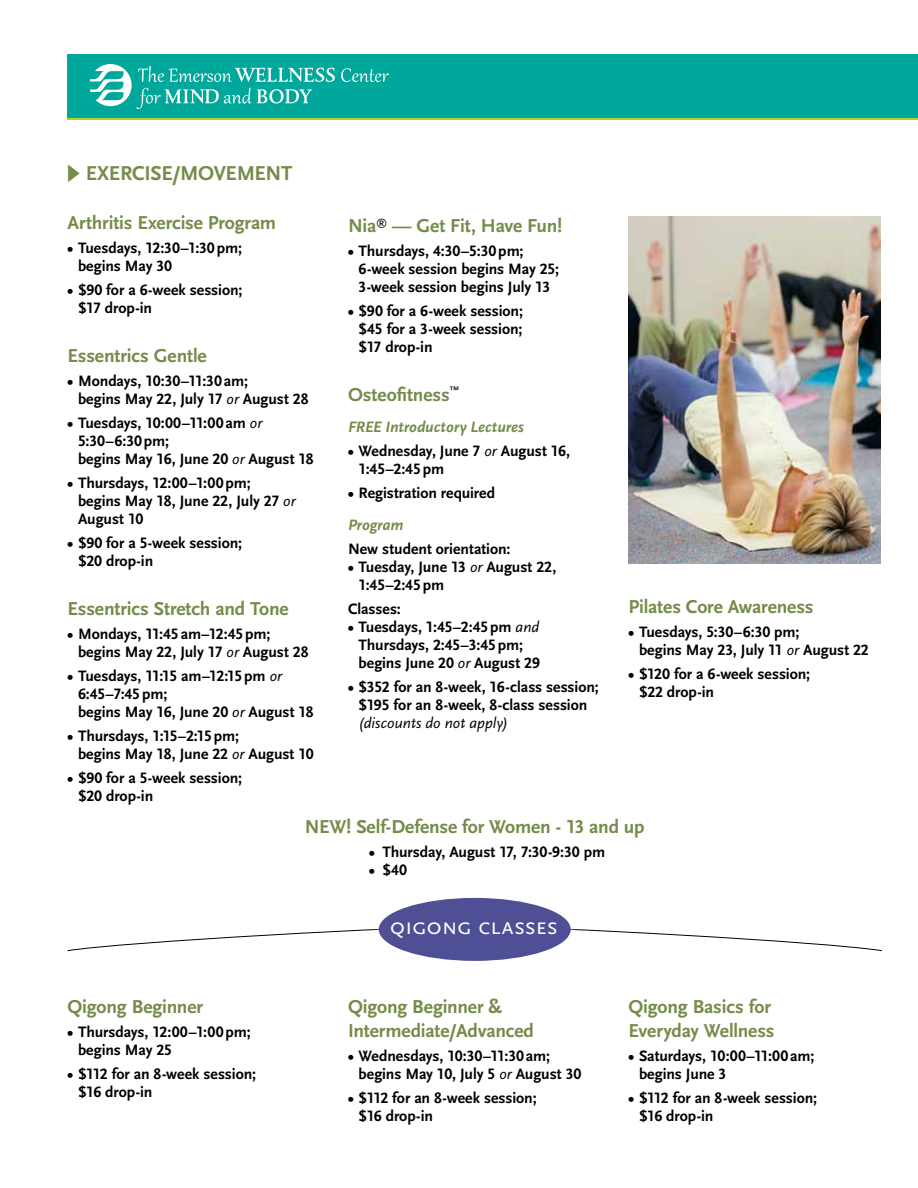
<style>
.page{position:relative;width:918px;height:1188px;background:#fff}
.page>*{position:absolute;margin:0;border:0;box-sizing:border-box;transform-origin:0 0}
.t1{font:24px "Scala Sans LF Caps";letter-spacing:-.015em;color:#fff}
.t2{font:700 21px "Scala Sans LF";letter-spacing:-.015em;color:#758b4a}
.t3{font:700 19.5px/23.2px "Scala Sans LF";letter-spacing:-.01em;color:#758b4a}
.t4{font:700 15.75px/18px "Scala Sans LF";letter-spacing:-.005em;color:#000}
.t5{font:italic 700 15.75px "Scala Sans LF";letter-spacing:-.005em;color:#758b4a}
.t6{font:italic 15.75px "Scala Sans LF";letter-spacing:.005em;color:#000}
.s1{font-family:"Mathematical Pi Six";font-weight:400;font-size:24px}
.s2{font-weight:400;font-style:italic}
</style>
<div class="page">
<img style="left:628px;top:216px;width:253px;height:347px">
<svg style="left:67px;top:929px;width:302px;height:22px"></svg>
<svg style="left:580px;top:929px;width:302px;height:22px"></svg>
<div style="left:379px;top:898px;width:192px;height:63px;background:#4e4f94;border-radius:50%"></div>
<div style="left:68px;top:54px;width:850px;height:66px;background:#b9ce27"></div>
<div style="left:68px;top:54px;width:850px;height:64px;background:#00a89c"></div>
<svg style="left:341px;top:68px;width:48px;height:14px"></svg>
<svg style="left:90px;top:64px;width:245px;height:45px"></svg>
<h2 class="t2" style="left:68px;top:162px;width:226px"><span class="s1">c</span> EXERCISE/MOVEMENT</h2>
<p class="t3" style="left:68px;top:212px;width:210px">Arthritis Exercise Program</p>
<p class="t4" style="left:78px;top:239px;width:166px;text-indent:-11px">• Tuesdays, 12:30–1:30pm; begins May 30</p>
<p class="t4" style="left:78px;top:281px;width:166px;text-indent:-11px">• $90 for a 6-week session; $17 drop-in</p>
<p class="t3" style="left:68px;top:344px;width:141px">Essentrics Gentle</p>
<p class="t4" style="left:78px;top:372px;width:232px;text-indent:-11px">• Mondays, 10:30–11:30am;<br>begins May 22, July 17 <span class="s2">or</span> August 28</p>
<p class="t4" style="left:78px;top:414px;width:237px;text-indent:-11px">• Tuesdays, 10:00–11:00 am <span class="s2">or<br></span>5:30–6:30pm;<br>begins May 16, June 20 <span class="s2">or</span> August 18</p>
<p class="t4" style="left:78px;top:474px;width:219px;text-indent:-11px">• Thursdays, 12:00–1:00pm; begins May 18, June 22, July 27 <span class="s2">or<br></span>August 10</p>
<p class="t4" style="left:78px;top:534px;width:166px;text-indent:-11px">• $90 for a 5-week session; $20 drop-in</p>
<p class="t3" style="left:68px;top:597px;width:223px">Essentrics Stretch and Tone</p>
<p class="t4" style="left:78px;top:625px;width:232px;text-indent:-11px">• Mondays, 11:45am–12:45pm; begins May 22, July 17 <span class="s2">or</span> August 28</p>
<p class="t4" style="left:78px;top:667px;width:237px;text-indent:-11px">• Tuesdays, 11:15 am–12:15pm <span class="s2">or<br></span>6:45–7:45pm;<br>begins May 16, June 20 <span class="s2">or</span> August 18</p>
<p class="t4" style="left:78px;top:727px;width:237px;text-indent:-11px">• Thursdays, 1:15–2:15pm;<br>begins May 18, June 22 <span class="s2">or</span> August 10</p>
<p class="t4" style="left:78px;top:769px;width:166px;text-indent:-11px">• $90 for a 5-week session; $20 drop-in</p>
<p class="t3" style="left:348px;top:215px;width:216px">Nia<sup>®</sup> — Get Fit, Have Fun!</p>
<p class="t4" style="left:359px;top:242px;width:202px;text-indent:-11px">• Thursdays, 4:30–5:30pm;<br>6-week session begins May 25;<br>3-week session begins July 13</p>
<p class="t4" style="left:359px;top:302px;width:166px;text-align:justify;text-indent:-11px">• $90 for a 6-week session; $45 for a 3-week session; $17 drop-in</p>
<p class="t3" style="left:348px;top:383px;width:113px">Osteofitness<sup>™</sup></p>
<p class="t5" style="left:348px;top:419px;width:177px">FREE Introductory Lectures</p>
<p class="t4" style="left:359px;top:443px;width:213px;text-indent:-11px">• Wednesday, June 7 <span class="s2">or</span> August 16,<br>1:45–2:45pm</p>
<p class="t4" style="left:348px;top:485px;width:149px">• Registration required</p>
<p class="t5" style="left:348px;top:516px;width:57px">Program</p>
<p class="t4" style="left:348px;top:540px;width:164px">New student orientation:</p>
<p class="t4" style="left:359px;top:558px;width:199px;text-indent:-11px">• Tuesday, June 13 <span class="s2">or</span> August 22,<br>1:45–2:45pm</p>
<p class="t4" style="left:348px;top:600px;width:54px">Classes:</p>
<p class="t4" style="left:359px;top:618px;width:183px;text-indent:-11px">• Tuesdays, 1:45–2:45pm <span class="s2">and<br></span>Thursdays, 2:45–3:45pm; begins June 20 <span class="s2">or</span> August 29</p>
<p class="t4" style="left:348px;top:678px;width:252px;text-align:center">• $352 for an 8-week, 16-class session; $195 for an 8-week, 8-class session</p>
<p class="t6" style="left:359px;top:714px;width:151px">(discounts do not apply)</p>
<p class="t3" style="left:628px;top:595px;width:187px">Pilates Core Awareness</p>
<p class="t4" style="left:639px;top:623px;width:231px;text-indent:-11px">• Tuesdays, 5:30–6:30 pm;<br>begins May 23, July 11 <span class="s2">or</span> August 22</p>
<p class="t4" style="left:639px;top:665px;width:173px;text-indent:-11px">• $120 for a 6-week session; $22 drop-in</p>
<p class="t3" style="left:305px;top:816px;width:342px">NEW! Self-Defense for Women - 13 and up</p>
<p class="t4" style="left:369px;top:844px;width:238px">• Thursday, August 17, 7:30-9:30 pm</p>
<p class="t4" style="left:369px;top:862px;width:40px">• $40</p>
<p class="t3" style="left:68px;top:996px;width:137px">Qigong Beginner</p>
<p class="t4" style="left:78px;top:1024px;width:174px;text-indent:-11px">• Thursdays, 12:00–1:00pm; begins May 25</p>
<p class="t4" style="left:78px;top:1066px;width:180px;text-indent:-11px">• $112 for an 8-week session; $16 drop-in</p>
<h1 class="t1" style="left:390px;top:913px;width:170px">qigong classes</h1>
<p class="t3" style="left:348px;top:996px;width:187px">Qigong Beginner &amp;<br>Intermediate/Advanced</p>
<p class="t4" style="left:359px;top:1047px;width:224px;text-indent:-11px">• Wednesdays, 10:30–11:30 am; begins May 10, July 5 <span class="s2">or</span> August 30</p>
<p class="t4" style="left:359px;top:1089px;width:180px;text-indent:-11px">• $112 for an 8-week session; $16 drop-in</p>
<p class="t3" style="left:628px;top:996px;width:148px">Qigong Basics for<br>Everyday Wellness</p>
<p class="t4" style="left:639px;top:1047px;width:177px;text-indent:-11px">• Saturdays, 10:00–11:00am; begins June 3</p>
<p class="t4" style="left:639px;top:1089px;width:180px;text-indent:-11px">• $112 for an 8-week session; $16 drop-in</p>
</div>
